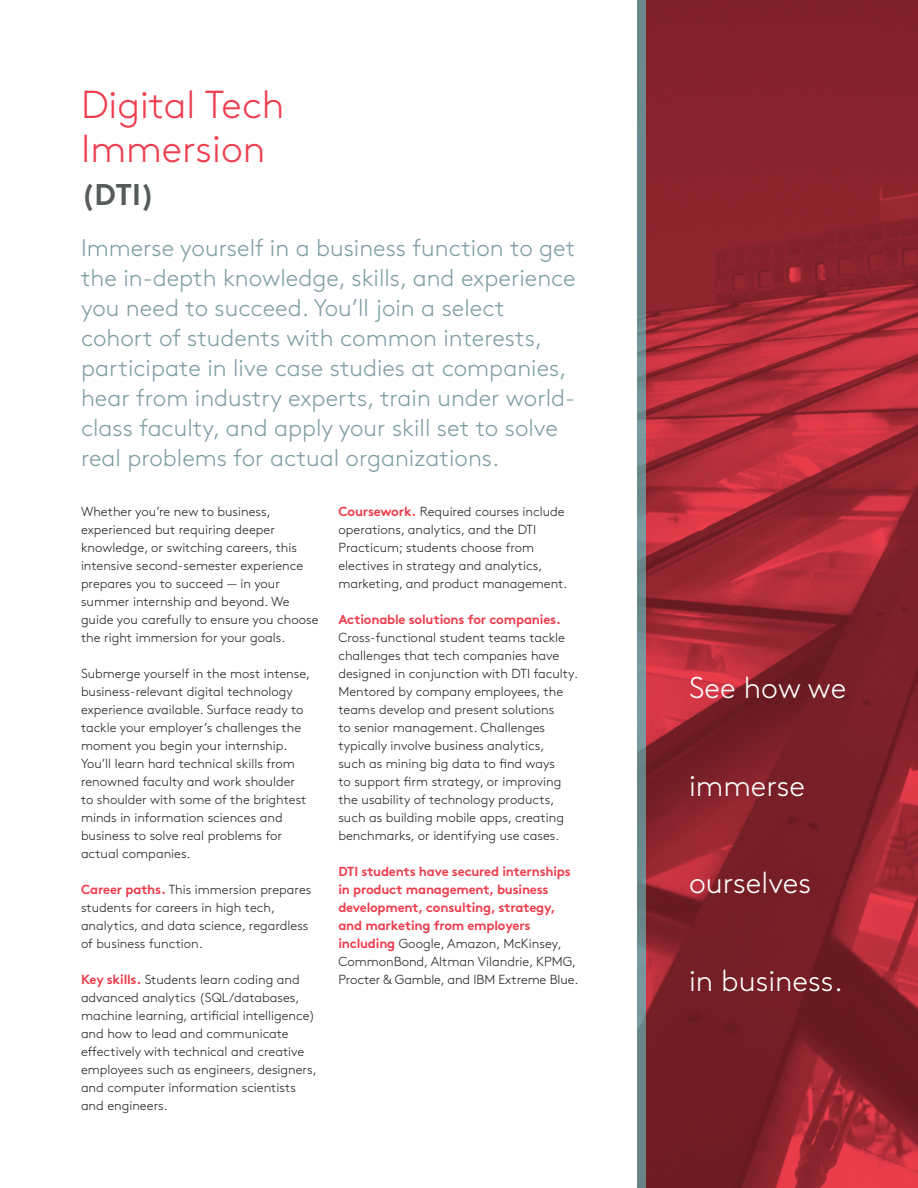
<style>
.page{position:relative;width:918px;height:1188px;background:#fff}
.page>*{position:absolute;margin:0;border:0;box-sizing:border-box;transform-origin:0 0}
.t1{font:300 39px/43.5px "Brown Pro";color:#ee3e4d}
.t2{font:300 30px "Brown Pro";color:#fff}
.t3{font:700 30px "Brown Pro";color:#565b5b}
.t4{font:300 24px/30px "Brown Pro";color:#7e9da3}
.t5{font:300 13.2px/18px "Brown Pro";color:#231f20}
.t6{font:700 13.2px/18px "Brown Pro";letter-spacing:-.015em;color:#ee3e4d}
.s1{font-weight:700;color:#ee3e4d}
.s2{font-weight:300;color:#231f20}
</style>
<div class="page">
<svg style="left:646px;top:0;width:272px;height:1188px;background:#91252e"></svg>
<svg style="left:637px;top:0;width:9px;height:1188px;background:#6f8b90"></svg>
<h1 class="t1" style="left:81px;top:80px;width:205px">Digital Tech<br>Immersion</h1>
<h2 class="t3" style="left:81px;top:171px;width:75px">(DTI)</h2>
<p class="t4" style="left:81px;top:231px;width:496px">Immerse yourself in a business function to get the in-depth knowledge, skills, and experience you need to succeed. You’ll join a select cohort of students with common interests, participate in live case studies at companies, hear from industry experts, train under world&shy;class faculty, and apply your skill set to solve real problems for actual organizations.</p>
<p class="t5" style="left:81px;top:502px;width:239px">Whether you’re new to business, experienced but requiring deeper knowledge, or switching careers, this intensive second-semester experience prepares you to succeed — in your summer internship and beyond. We guide you carefully to ensure you choose the right immersion for your goals.</p>
<p class="t5" style="left:81px;top:664px;width:231px">Submerge yourself in the most intense, business-relevant digital technology experience available. Surface ready to tackle your employer’s challenges the moment you begin your internship.<br>You’ll learn hard technical skills from renowned faculty and work shoulder to shoulder with some of the brightest minds in information sciences and business to solve real problems for actual companies.</p>
<p class="t5" style="left:81px;top:879px;width:232px"><span class="s1">Career paths.</span> This immersion prepares students for careers in high tech, analytics, and data science, regardless of business function.</p>
<p class="t5" style="left:81px;top:969px;width:237px"><span class="s1">Key skills.</span> Students learn coding and advanced analytics (SQL/databases, machine learning, artificial intelligence) and how to lead and communicate effectively with technical and creative employees such as engineers, designers, and computer information scientists and engineers.</p>
<p class="t5" style="left:338px;top:501px;width:231px"><span class="s1">Coursework.</span> Required courses include operations, analytics, and the DTI Practicum; students choose from electives in strategy and analytics, marketing, and product management.</p>
<p class="t6" style="left:338px;top:609px;width:224px">Actionable solutions for companies.</p>
<p class="t5" style="left:338px;top:627px;width:241px">Cross-functional student teams tackle challenges that tech companies have designed in conjunction with DTI faculty.<br>Mentored by company employees, the teams develop and present solutions<br>to senior management. Challenges typically involve business analytics,<br>such as mining big data to find ways<br>to support firm strategy, or improving the usability of technology products, such as building mobile apps, creating benchmarks, or identifying use cases.</p>
<p class="t6" style="left:338px;top:861px;width:242px">DTI students have secured internships in product management, business development, consulting, strategy, and marketing from employers including <span class="s2">Google, Amazon, McKinsey, CommonBond, Altman Vilandrie, KPMG, Procter &amp; Gamble, and IBM Extreme Blue.</span></p>
<h2 class="t2" style="left:689px;top:666px;width:159px">See how we</h2>
<h2 class="t2" style="left:689px;top:763px;width:118px">immerse</h2>
<h2 class="t2" style="left:689px;top:861px;width:124px">ourselves</h2>
<h2 class="t2" style="left:689px;top:958px;width:155px">in business.</h2>
</div>
